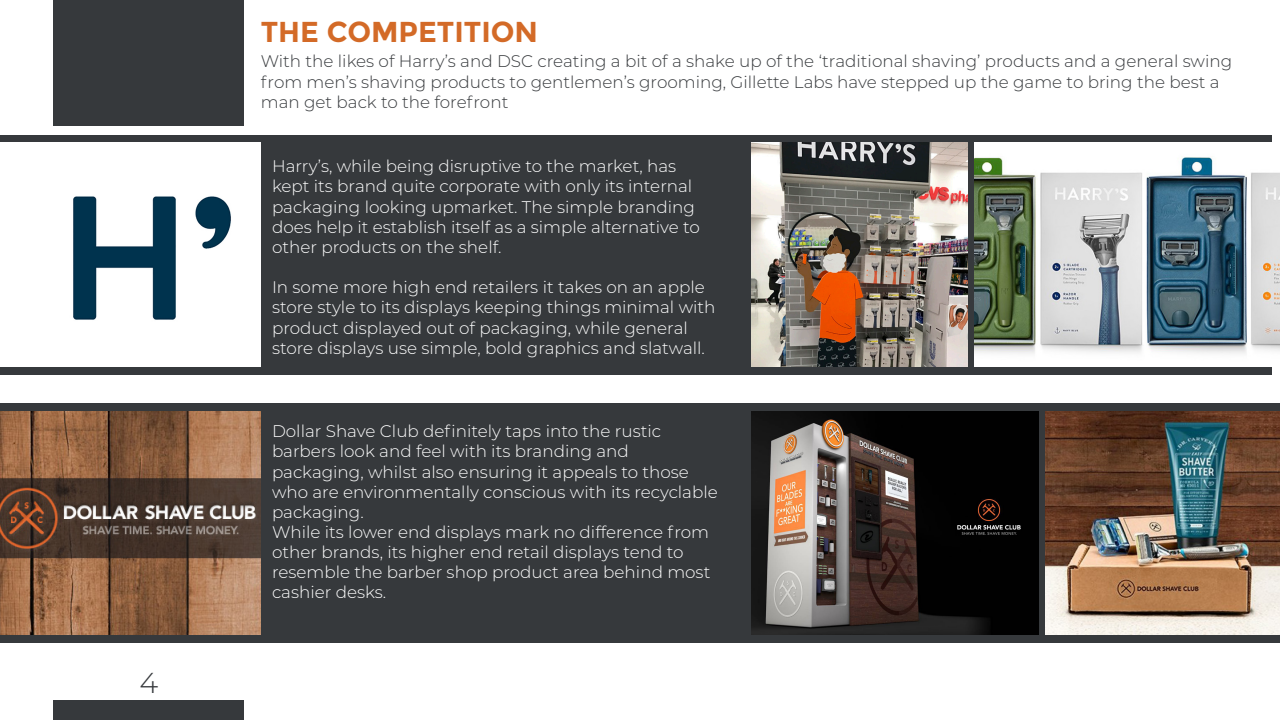
<style>
.page{position:relative;width:1280px;height:720px;background:#fff}
.page>*{position:absolute;margin:0;border:0;box-sizing:border-box;transform-origin:0 0}
.t1{font:700 28.8px "Montserrat";color:#d36a27}
.t2{font:300 28.8px "Montserrat";color:#36393c}
.t3{font:300 16.8px/20.2px "Montserrat";color:#fff}
.t4{font:300 16.8px/20.2px "Montserrat";color:#36393c}
</style>
<div class="page">
<div style="left:0;top:135px;width:1271px;height:240px;background:#36393c"></div>
<div style="left:0;top:403px;width:1280px;height:240px;background:#36393c"></div>
<div style="left:54px;top:0;width:190px;height:126px;background:#36393c"></div>
<div style="left:54px;top:701px;width:190px;height:19px;background:#36393c"></div>
<img style="left:0;top:411px;width:261px;height:224px">
<img style="left:1046px;top:411px;width:234px;height:224px">
<img style="left:0;top:143px;width:261px;height:224px">
<img style="left:975px;top:143px;width:305px;height:224px">
<img style="left:752px;top:411px;width:287px;height:224px">
<img style="left:752px;top:143px;width:216px;height:224px">
<p class="t2" style="left:139px;top:664px;width:20px">4</p>
<p class="t1" style="left:261px;top:15px;width:279px">THE COMPETITION</p>
<p class="t4" style="left:261px;top:51px;width:973px">With the likes of Harry’s and DSC creating a bit of a shake up of the ‘traditional shaving’ products and a general swing from men’s shaving products to gentlemen’s grooming, Gillette Labs have stepped up the game to bring the best a man get back to the forefront</p>
<p class="t3" style="left:272px;top:156px;width:430px">Harry’s, while being disruptive to the market, has kept its brand quite corporate with only its internal packaging looking upmarket. The simple branding does help it establish itself as a simple alternative to other products on the shelf.</p>
<p class="t3" style="left:272px;top:277px;width:445px">In some more high end retailers it takes on an apple store style to its displays keeping things minimal with product displayed out of packaging, while general store displays use simple, bold graphics and slatwall.</p>
<p class="t3" style="left:272px;top:421px;width:447px">Dollar Shave Club definitely taps into the rustic barbers look and feel with its branding and packaging, whilst also ensuring it appeals to those who are environmentally conscious with its recyclable packaging.</p>
<p class="t3" style="left:272px;top:521px;width:440px">While its lower end displays mark no difference from other brands, its higher end retail displays tend to resemble the barber shop product area behind most cashier desks.</p>
</div>
